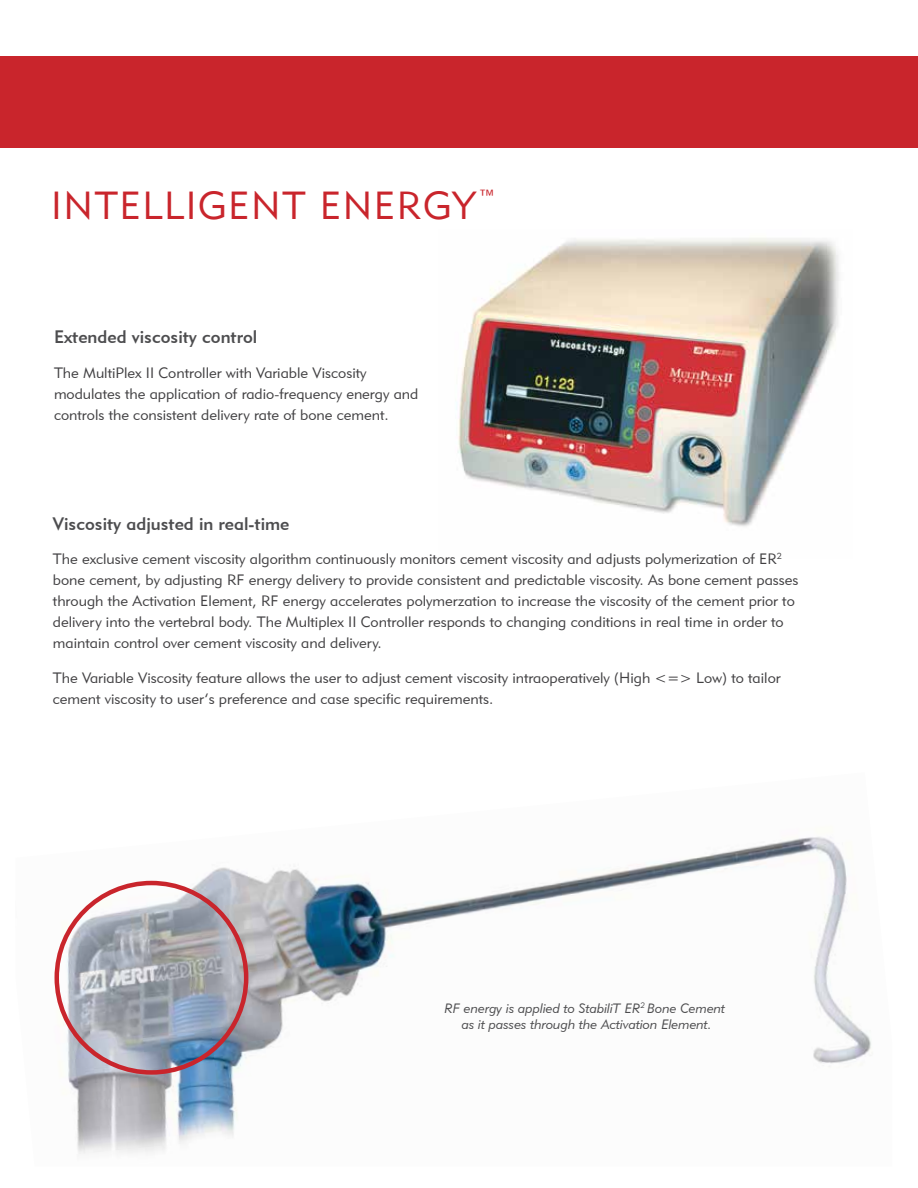
<style>
.page{position:relative;width:918px;height:1188px;background:#fff}
.page>*{position:absolute;margin:0;border:0;box-sizing:border-box;transform-origin:0 0}
.t1{font:39px "Geometric 415 BT Lite A";letter-spacing:.04em;color:#c9252c}
.t2{font:18px "Geometric 415 BT Medium A";color:#4d4d4f}
.t3{font:15px/21px "Geometric 415 BT Lite A";color:#414042}
.t4{font:13.5px/16.5px "Geometric 415 BT Lite Italic A";color:#4d4d4f;text-align:center}
</style>
<div class="page">
<div style="left:0;top:56px;width:918px;height:91px;background:#c9252c"></div>
<img style="left:54px;top:837px;width:817px;height:317px">
<img style="left:456px;top:238px;width:383px;height:289px">
<div style="left:55px;top:881px;width:193px;height:194px;border:4px solid #c9252c;border-radius:50%"></div>
<h1 class="t1" style="left:51px;top:181px;width:447px">INTELLIGENT ENERGY<sup>™</sup></h1>
<p class="t2" style="left:54px;top:325px;width:205px">Extended viscosity control</p>
<p class="t3" style="left:54px;top:362px;width:366px">The MultiPlex II Controller with Variable Viscosity modulates the application of radio-frequency energy and controls the consistent delivery rate of bone cement.</p>
<p class="t2" style="left:53px;top:513px;width:238px">Viscosity adjusted in real-time</p>
<p class="t3" style="left:53px;top:548px;width:747px">The exclusive cement viscosity algorithm continuously monitors cement viscosity and adjusts polymerization of ER<sup>2 </sup>bone cement, by adjusting RF energy delivery to provide consistent and predictable viscosity. As bone cement passes through the Activation Element, RF energy accelerates polymerzation to increase the viscosity of the cement prior to delivery into the vertebral body. The Multiplex II Controller responds to changing conditions in real time in order to maintain control over cement viscosity and delivery.</p>
<p class="t3" style="left:53px;top:667px;width:729px">The Variable Viscosity feature allows the user to adjust cement viscosity intraoperatively (High &lt;=&gt; Low) to tailor cement viscosity to user’s preference and case specific requirements.</p>
<p class="t4" style="left:444px;top:999px;width:282px">RF energy is applied to StabiliT ER<sup>2</sup> Bone Cement as it passes through the Activation Element.</p>
</div>
